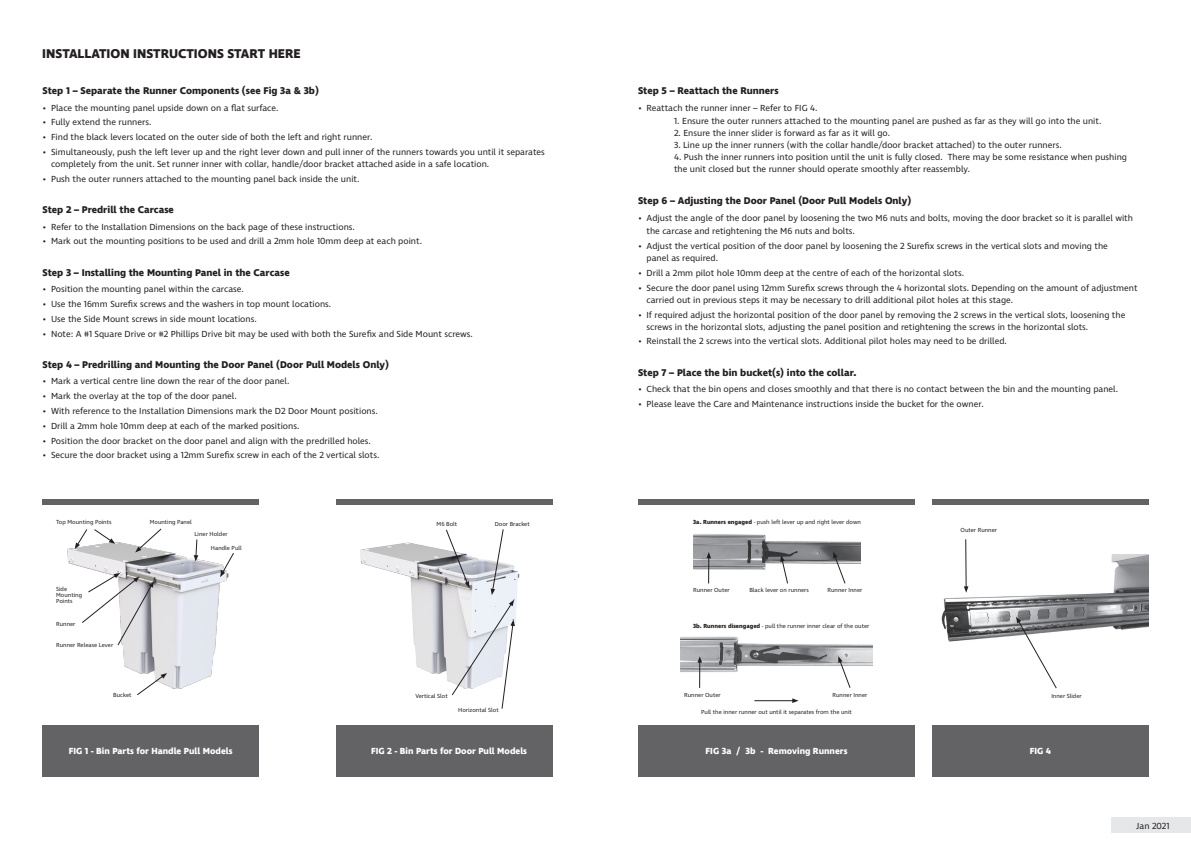
<style>
.page{position:relative;width:1191px;height:842px;background:#fff}
.page>*{position:absolute;margin:0;border:0;box-sizing:border-box;transform-origin:0 0}
.body_text_main{font:700 13px "Ingra";color:#231f20}
.body_text_main-2{font:700 10px "Ingra";color:#231f20}
.product_text{font:9px/12px "Ingra";color:#231f20}
.body_text_main-3{font:700 9px "Ingra";color:#fff}
.side_text_black{font:6px/6px "Ingra";color:#231f20}
.s1{font-weight:700}
</style>
<div class="page">
<div style="left:1111px;top:818px;width:80px;height:15px;background:#e6e7e9"></div>
<img style="left:360px;top:542px;width:160px;height:132px">
<img style="left:67px;top:529px;width:162px;height:160px">
<img style="left:941px;top:554px;width:207px;height:88px">
<div style="left:932px;top:725px;width:216px;height:51px;background:#636366"></div>
<div style="left:638px;top:725px;width:277px;height:51px;background:#636366"></div>
<div style="left:932px;top:499px;width:216px;height:6px;background:#636366"></div>
<div style="left:638px;top:499px;width:277px;height:6px;background:#636366"></div>
<svg style="left:963px;top:539px;width:5px;height:54px"></svg>
<svg style="left:1016px;top:617px;width:41px;height:72px"></svg>
<div style="left:336px;top:725px;width:216px;height:51px;background:#636366"></div>
<div style="left:336px;top:499px;width:216px;height:6px;background:#636366"></div>
<svg style="left:446px;top:529px;width:69px;height:180px"></svg>
<div style="left:43px;top:725px;width:216px;height:51px;background:#636366"></div>
<div style="left:43px;top:499px;width:216px;height:6px;background:#636366"></div>
<svg style="left:135px;top:528px;width:27px;height:24px"></svg>
<svg style="left:194px;top:539px;width:4px;height:22px"></svg>
<svg style="left:220px;top:552px;width:14px;height:25px"></svg>
<svg style="left:82px;top:573px;width:72px;height:73px"></svg>
<svg style="left:137px;top:673px;width:30px;height:22px"></svg>
<svg style="left:75px;top:529px;width:12px;height:20px"></svg>
<svg style="left:94px;top:529px;width:21px;height:15px"></svg>
<img style="left:693px;top:534px;width:167px;height:36px">
<img style="left:680px;top:636px;width:192px;height:36px">
<svg style="left:780px;top:555px;width:8px;height:29px"></svg>
<svg style="left:833px;top:552px;width:12px;height:32px"></svg>
<svg style="left:838px;top:656px;width:12px;height:32px"></svg>
<svg style="left:706px;top:552px;width:5px;height:31px"></svg>
<svg style="left:697px;top:656px;width:5px;height:32px"></svg>
<hr style="left:754px;top:700px;width:40px;height:1px;background:#231f20">
<svg style="left:792px;top:698px;width:6px;height:5px"></svg>
<p class="body_text_main" style="left:42px;top:46px;width:260px">INSTALLATION INSTRUCTIONS START HERE</p>
<p class="body_text_main-2" style="left:43px;top:85px;width:278px">Step 1 – Separate the Runner Components (see Fig 3a &amp; 3b)</p>
<p class="product_text" style="left:43px;top:102px;width:237px">• Place the mounting panel upside down on a flat surface.</p>
<p class="product_text" style="left:43px;top:117px;width:110px">• Fully extend the runners.</p>
<p class="product_text" style="left:43px;top:132px;width:331px">• Find the black levers located on the outer side of both the left and right runner.</p>
<p class="product_text" style="left:51px;top:147px;width:495px;text-indent:-9px">• Simultaneously, push the left lever up and the right lever down and pull inner of the runners towards you until it separates completely from the unit. Set runner inner with collar, handle/door bracket attached aside in a safe location.</p>
<p class="product_text" style="left:43px;top:173px;width:318px">• Push the outer runners attached to the mounting panel back inside the unit.</p>
<p class="body_text_main-2" style="left:43px;top:204px;width:133px">Step 2 – Predrill the Carcase</p>
<p class="product_text" style="left:43px;top:221px;width:314px">• Refer to the Installation Dimensions on the back page of these instructions.</p>
<p class="product_text" style="left:43px;top:236px;width:381px">• Mark out the mounting positions to be used and drill a 2mm hole 10mm deep at each point.</p>
<p class="body_text_main-2" style="left:43px;top:266px;width:249px">Step 3 – Installing the Mounting Panel in the Carcase</p>
<p class="product_text" style="left:43px;top:284px;width:203px">• Position the mounting panel within the carcase.</p>
<p class="product_text" style="left:43px;top:298px;width:290px">• Use the 16mm Surefix screws and the washers in top mount locations.</p>
<p class="product_text" style="left:43px;top:313px;width:216px">• Use the Side Mount screws in side mount locations.</p>
<p class="product_text" style="left:43px;top:328px;width:432px">• Note: A #1 Square Drive or #2 Phillips Drive bit may be used with both the Surefix and Side Mount screws.</p>
<p class="body_text_main-2" style="left:43px;top:358px;width:348px">Step 4 – Predrilling and Mounting the Door Panel (Door Pull Models Only)</p>
<p class="product_text" style="left:43px;top:376px;width:248px">• Mark a vertical centre line down the rear of the door panel.</p>
<p class="product_text" style="left:43px;top:391px;width:196px">• Mark the overlay at the top of the door panel.</p>
<p class="product_text" style="left:43px;top:405px;width:337px">• With reference to the Installation Dimensions mark the D2 Door Mount positions.</p>
<p class="product_text" style="left:43px;top:420px;width:258px">• Drill a 2mm hole 10mm deep at each of the marked positions.</p>
<p class="product_text" style="left:43px;top:435px;width:330px">• Position the door bracket on the door panel and align with the predrilled holes.</p>
<p class="product_text" style="left:43px;top:450px;width:338px">• Secure the door bracket using a 12mm Surefix screw in each of the 2 vertical slots.</p>
<p class="body_text_main-2" style="left:638px;top:85px;width:142px">Step 5 – Reattach the Runners</p>
<p class="product_text" style="left:638px;top:102px;width:181px">• Reattach the runner inner – Refer to FIG 4.</p>
<p class="product_text" style="left:674px;top:115px;width:429px">1. Ensure the outer runners attached to the mounting panel are pushed as far as they will go into the unit.</p>
<p class="product_text" style="left:674px;top:127px;width:218px">2. Ensure the inner slider is forward as far as it will go.</p>
<p class="product_text" style="left:674px;top:139px;width:389px">3. Line up the inner runners (with the collar handle/door bracket attached) to the outer runners.</p>
<p class="product_text" style="left:674px;top:151px;width:454px">4. Push the inner runners into position until the unit is fully closed. There may be some resistance when pushing the unit closed but the runner should operate smoothly after reassembly.</p>
<p class="body_text_main-2" style="left:638px;top:194px;width:275px">Step 6 – Adjusting the Door Panel (Door Pull Models Only)</p>
<p class="product_text" style="left:646px;top:212px;width:488px;line-height:13px;text-indent:-9px">• Adjust the angle of the door panel by loosening the two M6 nuts and bolts, moving the door bracket so it is parallel with the carcase and retightening the M6 nuts and bolts.</p>
<p class="product_text" style="left:646px;top:241px;width:463px;text-indent:-9px">• Adjust the vertical position of the door panel by loosening the 2 Surefix screws in the vertical slots and moving the panel as required.</p>
<p class="product_text" style="left:638px;top:267px;width:327px">• Drill a 2mm pilot hole 10mm deep at the centre of each of the horizontal slots.</p>
<p class="product_text" style="left:646px;top:282px;width:492px;text-indent:-9px">• Secure the door panel using 12mm Surefix screws through the 4 horizontal slots. Depending on the amount of adjustment carried out in previous steps it may be necessary to drill additional pilot holes at this stage.</p>
<p class="product_text" style="left:646px;top:309px;width:480px;text-indent:-9px">• If required adjust the horizontal position of the door panel by removing the 2 screws in the vertical slots, loosening the screws in the horizontal slots, adjusting the panel position and retightening the screws in the horizontal slots.</p>
<p class="product_text" style="left:638px;top:336px;width:370px">• Reinstall the 2 screws into the vertical slots. Additional pilot holes may need to be drilled.</p>
<p class="body_text_main-2" style="left:638px;top:366px;width:220px">Step 7 – Place the bin bucket(s) into the collar.</p>
<p class="product_text" style="left:638px;top:384px;width:481px">• Check that the bin opens and closes smoothly and that there is no contact between the bin and the mounting panel.</p>
<p class="product_text" style="left:638px;top:398px;width:347px">• Please leave the Care and Maintenance instructions inside the bucket for the owner.</p>
<p class="side_text_black" style="left:56px;top:519px;width:57px">Top Mounting Points</p>
<p class="side_text_black" style="left:150px;top:519px;width:44px">Mounting Panel</p>
<p class="side_text_black" style="left:195px;top:531px;width:35px">Liner Holder</p>
<p class="side_text_black" style="left:436px;top:522px;width:22px">M6 Bolt</p>
<p class="side_text_black" style="left:495px;top:521px;width:37px">Door Bracket</p>
<p class="side_text_black" style="left:693px;top:519px;width:169px"><span class="s1">3a. Runners engaged</span> - push left lever up and right lever down</p>
<p class="side_text_black" style="left:960px;top:527px;width:38px">Outer Runner</p>
<p class="side_text_black" style="left:211px;top:545px;width:32px">Handle Pull</p>
<p class="side_text_black" style="left:56px;top:586px;width:27px">Side<br>Mounting<br>Points</p>
<p class="side_text_black" style="left:56px;top:621px;width:21px">Runner</p>
<p class="side_text_black" style="left:56px;top:642px;width:59px">Runner Release Lever</p>
<p class="side_text_black" style="left:693px;top:588px;width:38px">Runner Outer</p>
<p class="side_text_black" style="left:749px;top:588px;width:61px">Black lever on runners</p>
<p class="side_text_black" style="left:827px;top:588px;width:36px">Runner Inner</p>
<p class="side_text_black" style="left:693px;top:623px;width:178px"><span class="s1">3b. Runners disengaged</span> - pull the runner inner clear of the outer</p>
<p class="side_text_black" style="left:113px;top:692px;width:20px">Bucket</p>
<p class="side_text_black" style="left:415px;top:693px;width:34px">Vertical Slot</p>
<p class="side_text_black" style="left:684px;top:692px;width:38px">Runner Outer</p>
<p class="side_text_black" style="left:832px;top:692px;width:36px">Runner Inner</p>
<p class="side_text_black" style="left:1051px;top:693px;width:32px">Inner Slider</p>
<p class="side_text_black" style="left:458px;top:707px;width:42px">Horizontal Slot</p>
<p class="side_text_black" style="left:701px;top:709px;width:152px">Pull the inner runner out until it separates from the unit</p>
<p class="body_text_main-3" style="left:69px;top:746px;width:165px">FIG 1 - Bin Parts for Handle Pull Models</p>
<p class="body_text_main-3" style="left:371px;top:746px;width:157px">FIG 2 - Bin Parts for Door Pull Models</p>
<p class="body_text_main-3" style="left:705px;top:746px;width:143px">FIG 3a / 3b - Removing Runners</p>
<p class="body_text_main-3" style="left:1029px;top:746px;width:23px">FIG 4</p>
<p class="product_text" style="left:1136px;top:820px;width:35px">Jan 2021</p>
</div>
